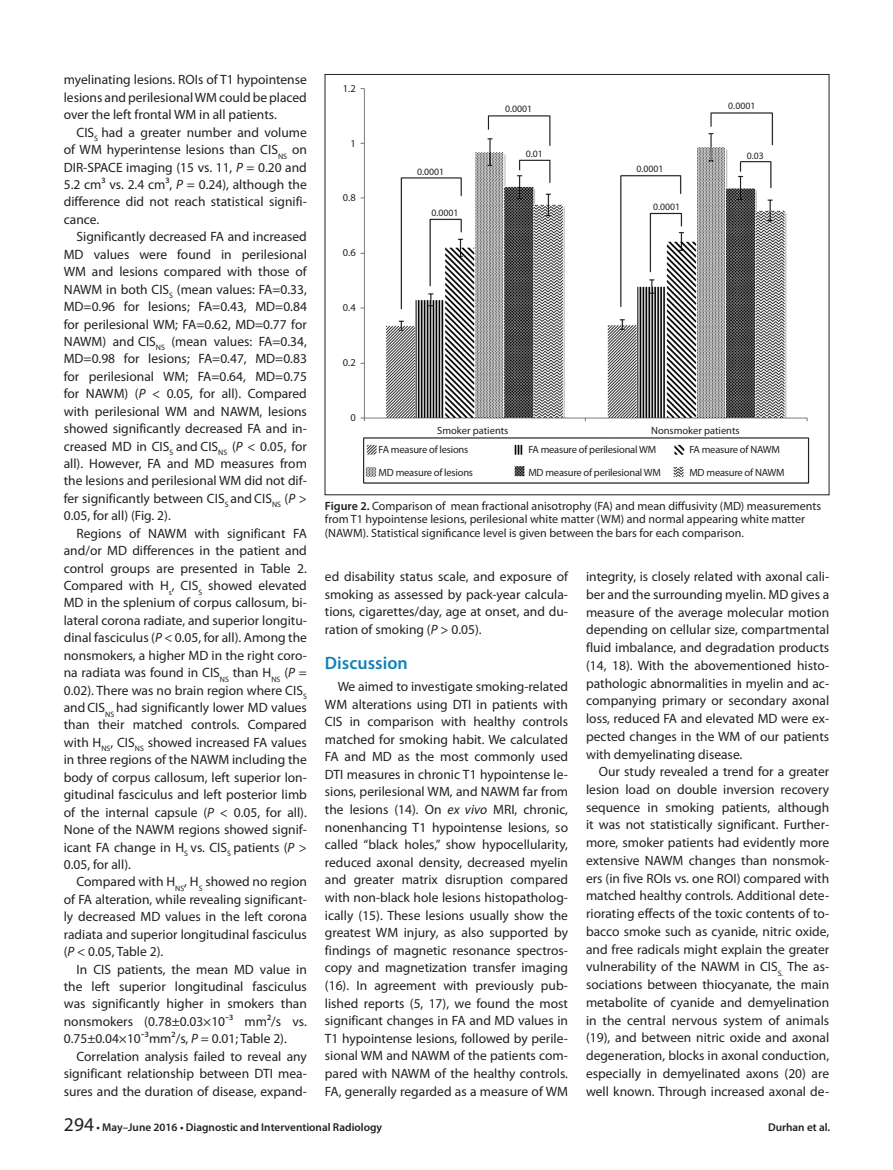
<style>
.page{position:relative;width:893px;height:1170px;background:#fff}
.page>*{position:absolute;margin:0;border:0;box-sizing:border-box;transform-origin:0 0}
.t1{font:600 18px "Myriad Pro";color:#1181b4}
.t2{font:13.5px/17.4px "Myriad Pro";color:#231f20;text-align:justify}
.t3{font:12px/13.5px "Myriad Pro";color:#231f20}
.t4{font:600 11.25px "Myriad Pro";color:#231f20}
.t5{font:10.5px "Myriad Pro";letter-spacing:-.02em;color:#231f20}
.t6{font:10.5px "Myriad Pro";color:#231f20}
.t7{font:9.75px "Myriad Pro";color:#231f20}
.s1{font-style:italic}
.s2{font-weight:600}
.s3{font-weight:400;font-size:19.5px}
</style>
<div class="page">
<img style="left:360px;top:88px;width:450px;height:396px">
<p class="t2" style="left:64px;top:71px;width:245px">myelinating lesions. ROIs of T1 hypointense lesions and perilesional WM could be placed over the left frontal WM in all patients.</p>
<p class="t2" style="left:64px;top:123px;width:245px;text-indent:13px">CIS<sub>S</sub> had a greater number and volume of WM hyperintense lesions than CIS<sub>NS</sub> on DIR-SPACE imaging (15 vs. 11, <span class="s1">P</span> = 0.20 and 5.2 cm³ vs. 2.4 cm³, <span class="s1">P</span> = 0.24), although the difference did not reach statistical signifi&shy;cance.</p>
<p class="t2" style="left:64px;top:228px;width:245px;text-indent:13px">Significantly decreased FA and increased MD values were found in perilesional WM and lesions compared with those of NAWM in both CIS<sub>S</sub> (mean values: FA=0.33, MD=0.96 for lesions; FA=0.43, MD=0.84 for perilesional WM; FA=0.62, MD=0.77 for NAWM) and CIS<sub>NS</sub> (mean values: FA=0.34, MD=0.98 for lesions; FA=0.47, MD=0.83 for perilesional WM; FA=0.64, MD=0.75 for NAWM) (<span class="s1">P</span> &lt; 0.05, for all). Compared with perilesional WM and NAWM, lesions showed significantly decreased FA and in&shy;creased MD in CIS<sub>S</sub> and CIS<sub>NS</sub> (<span class="s1">P</span> &lt; 0.05, for all). However, FA and MD measures from the lesions and perilesional WM did not dif&shy;fer significantly between CIS<sub>S</sub> and CIS<sub>NS</sub> (<span class="s1">P</span> &gt; 0.05, for all) (Fig. 2).</p>
<p class="t2" style="left:64px;top:524px;width:245px;text-indent:13px">Regions of NAWM with significant FA and/or MD differences in the patient and control groups are presented in Table 2.<br>Compared with H<sub>s</sub>, CIS<sub>S</sub> showed elevated MD in the splenium of corpus callosum, bi&shy;lateral corona radiate, and superior longitu&shy;dinal fasciculus (<span class="s1">P</span> &lt; 0.05, for all). Among the nonsmokers, a higher MD in the right coro&shy;na radiata was found in CIS<sub>NS</sub> than H<sub>NS</sub> (<span class="s1">P</span> = 0.02). There was no brain region where CIS<sub>S </sub>and CIS<sub>NS</sub> had significantly lower MD values than their matched controls. Compared with H<sub>NS</sub>, CIS<sub>NS</sub> showed increased FA values in three regions of the NAWM including the body of corpus callosum, left superior lon&shy;gitudinal fasciculus and left posterior limb of the internal capsule (<span class="s1">P</span> &lt; 0.05, for all).<br>None of the NAWM regions showed signif&shy;icant FA change in H<sub>S</sub> vs. CIS<sub>S</sub> patients (<span class="s1">P</span> &gt; 0.05, for all).</p>
<p class="t2" style="left:64px;top:872px;width:245px;text-indent:13px">Compared with H<sub>NS</sub>, H<sub>S</sub> showed no region of FA alteration, while revealing significant&shy;ly decreased MD values in the left corona radiata and superior longitudinal fasciculus (<span class="s1">P</span> &lt; 0.05, Table 2).</p>
<p class="t2" style="left:64px;top:960px;width:245px;text-indent:13px">In CIS patients, the mean MD value in the left superior longitudinal fasciculus was significantly higher in smokers than nonsmokers (0.78±0.03×10ˉ³ mm²/s vs.<br>0.75±0.04×10ˉ³mm²/s, <span class="s1">P</span> = 0.01; Table 2).</p>
<p class="t2" style="left:64px;top:1047px;width:245px;text-indent:13px">Correlation analysis failed to reveal any significant relationship between DTI mea&shy;sures and the duration of disease, expand-</p>
<p class="t5" style="left:343px;top:82px;width:14px">1.2</p>
<p class="t5" style="left:350px;top:137px;width:7px">1</p>
<p class="t5" style="left:343px;top:191px;width:14px">0.8</p>
<p class="t5" style="left:343px;top:246px;width:14px">0.6</p>
<p class="t5" style="left:343px;top:301px;width:14px">0.4</p>
<p class="t5" style="left:343px;top:356px;width:14px">0.2</p>
<p class="t5" style="left:350px;top:410px;width:7px">0</p>
<p class="t7" style="left:505px;top:103px;width:29px">0.0001</p>
<p class="t7" style="left:728px;top:100px;width:29px">0.0001</p>
<p class="t7" style="left:417px;top:165px;width:29px">0.0001</p>
<p class="t7" style="left:431px;top:207px;width:29px">0.0001</p>
<p class="t7" style="left:526px;top:147px;width:19px">0.01</p>
<p class="t7" style="left:747px;top:150px;width:19px">0.03</p>
<p class="t7" style="left:636px;top:163px;width:29px">0.0001</p>
<p class="t7" style="left:653px;top:200px;width:29px">0.0001</p>
<p class="t6" style="left:437px;top:423px;width:73px">Smoker patients</p>
<p class="t6" style="left:651px;top:423px;width:90px">Nonsmoker patients</p>
<p class="t5" style="left:379px;top:443px;width:91px">FA measure of lesions</p>
<p class="t5" style="left:528px;top:443px;width:129px">FA measure of perilesional WM</p>
<p class="t5" style="left:689px;top:443px;width:92px">FA measure of NAWM</p>
<p class="t5" style="left:379px;top:466px;width:96px">MD measure of lesions</p>
<p class="t5" style="left:528px;top:466px;width:134px">MD measure of perilesional WM</p>
<p class="t5" style="left:689px;top:466px;width:97px">MD measure of NAWM</p>
<p class="t3" style="left:325px;top:499px;width:498px"><span class="s2">Figure 2.</span> Comparison of mean fractional anisotrophy (FA) and mean diffusivity (MD) measurements from T1 hypointense lesions, perilesional white matter (WM) and normal appearing white matter (NAWM). Statistical significance level is given between the bars for each comparison.</p>
<p class="t2" style="left:325px;top:567px;width:245px">ed disability status scale, and exposure of smoking as assessed by pack-year calcula&shy;tions, cigarettes/day, age at onset, and du&shy;ration of smoking (<span class="s1">P</span> &gt; 0.05).</p>
<p class="t1" style="left:325px;top:651px;width:84px">Discussion</p>
<p class="t2" style="left:325px;top:677px;width:245px;text-indent:13px">We aimed to investigate smoking-related WM alterations using DTI in patients with CIS in comparison with healthy controls matched for smoking habit. We calculated FA and MD as the most commonly used DTI measures in chronic T1 hypointense le&shy;sions, perilesional WM, and NAWM far from the lesions (14). On <span class="s1">ex vivo</span> MRI, chronic, nonenhancing T1 hypointense lesions, so called “black holes,” show hypocellularity, reduced axonal density, decreased myelin and greater matrix disruption compared with non-black hole lesions histopatholog&shy;ically (15). These lesions usually show the greatest WM injury, as also supported by findings of magnetic resonance spectros&shy;copy and magnetization transfer imaging (16). In agreement with previously pub&shy;lished reports (5, 17), we found the most significant changes in FA and MD values in T1 hypointense lesions, followed by perile&shy;sional WM and NAWM of the patients com&shy;pared with NAWM of the healthy controls.<br>FA, generally regarded as a measure of WM</p>
<p class="t2" style="left:586px;top:567px;width:245px">integrity, is closely related with axonal cali&shy;ber and the surrounding myelin. MD gives a measure of the average molecular motion depending on cellular size, compartmental fluid imbalance, and degradation products (14, 18). With the abovementioned histo&shy;pathologic abnormalities in myelin and ac&shy;companying primary or secondary axonal loss, reduced FA and elevated MD were ex&shy;pected changes in the WM of our patients with demyelinating disease.</p>
<p class="t2" style="left:586px;top:762px;width:245px;text-indent:13px">Our study revealed a trend for a greater lesion load on double inversion recovery sequence in smoking patients, although it was not statistically significant. Further&shy;more, smoker patients had evidently more extensive NAWM changes than nonsmok&shy;ers (in five ROIs vs. one ROI) compared with matched healthy controls. Additional dete&shy;riorating effects of the toxic contents of to&shy;bacco smoke such as cyanide, nitric oxide, and free radicals might explain the greater vulnerability of the NAWM in CIS<sub>S.</sub> The as&shy;sociations between thiocyanate, the main metabolite of cyanide and demyelination in the central nervous system of animals (19), and between nitric oxide and axonal degeneration, blocks in axonal conduction, especially in demyelinated axons (20) are well known. Through increased axonal de-</p>
<p class="t4" style="left:64px;top:1120px;width:320px"><span class="s3">294</span> • May–June 2016 • Diagnostic and Interventional Radiology</p>
<p class="t4" style="left:768px;top:1120px;width:64px">Durhan et al.</p>
</div>
